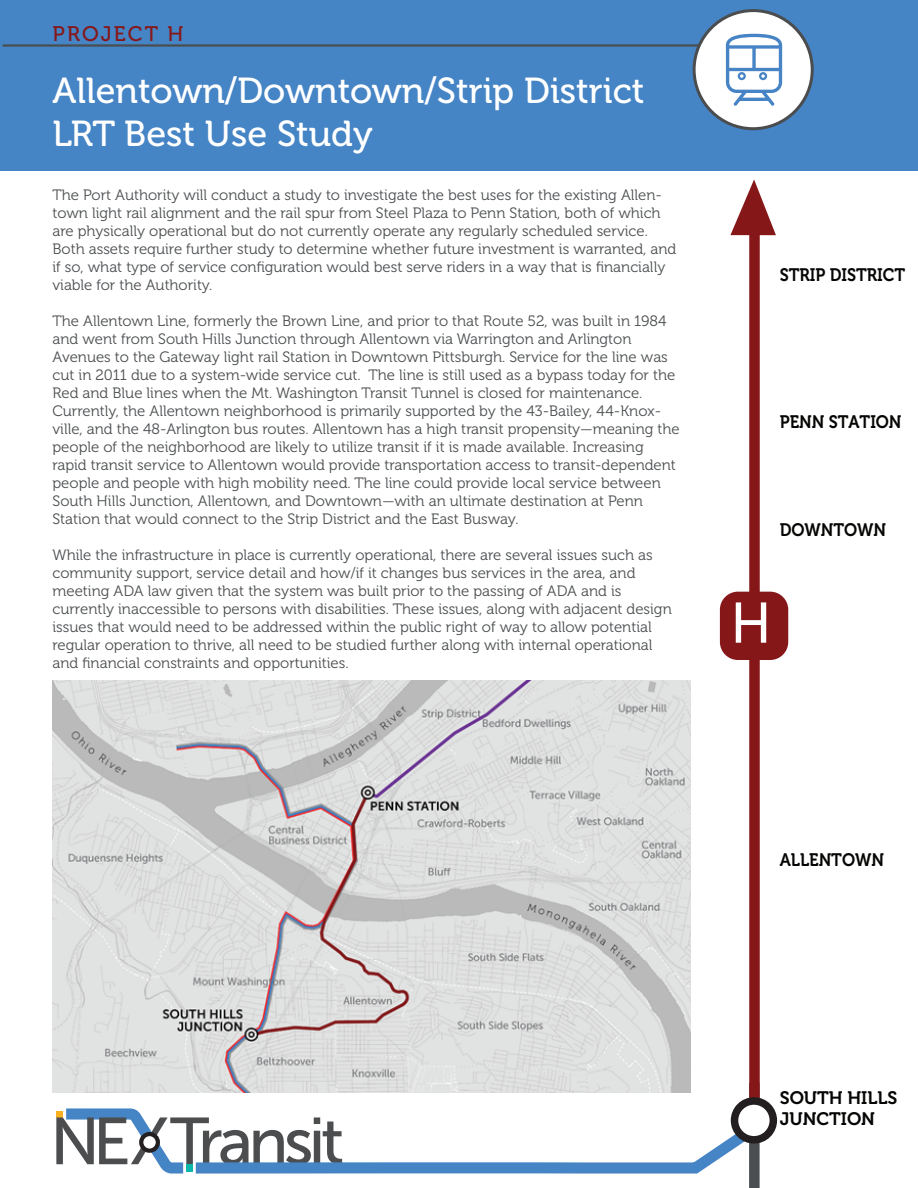
<style>
.page{position:relative;width:918px;height:1188px;background:#fff}
.page>*{position:absolute;margin:0;border:0;box-sizing:border-box;transform-origin:0 0}
.t1{font:57px "Museo Sans 500";color:#fff;scale:.95 1}
.t2{font:36px/43.2px "Museo 500";color:#fff}
.t3{font:21px "Museo 500";letter-spacing:.1em;color:#861719}
.t4{font:18px "Museo 700";letter-spacing:-.005em;color:#050504;scale:.92 1}
.t5{font:18px/21.6px "Museo 700";letter-spacing:-.005em;color:#050504}
.t6{font:15px/18px "Museo 300";color:#4b4e50}
</style>
<div class="page">
<div style="left:0;top:0;width:918px;height:170px;background:#4584c5"></div>
<svg style="left:56px;top:1102px;width:712px;height:72px"></svg>
<svg style="left:141px;top:1134px;width:17px;height:17px"></svg>
<div style="left:139px;top:1132px;width:21px;height:21px;border:4px solid #231f20;border-radius:50%"></div>
<div style="left:749px;top:1083px;width:11px;height:105px;background:#4b4e50"></div>
<div style="left:749px;top:223px;width:11px;height:893px;background:#861719"></div>
<div style="left:735px;top:1101px;width:38px;height:39px;background:#fff;border-radius:50%"></div>
<div style="left:731px;top:1097px;width:46px;height:47px;border:8px solid #231f20;border-radius:50%"></div>
<div style="left:720px;top:592px;width:68px;height:68px;background:#861719;border-radius:18px"></div>
<hr style="left:3px;top:44px;width:703px;height:3px;background:#4b4e50">
<svg style="left:730px;top:179px;width:46px;height:56px"></svg>
<div style="left:694px;top:11px;width:118px;height:118px;background:#fff;border-radius:50%"></div>
<div style="left:693px;top:9px;width:121px;height:121px;border:3px solid #4b4c4d;border-radius:50%"></div>
<svg style="left:726px;top:34px;width:56px;height:72px"></svg>
<img style="left:52px;top:680px;width:639px;height:413px">
<h3 class="t3" style="left:52px;top:22px;width:133px">PROJECT H</h3>
<h2 class="t2" style="left:52px;top:69px;width:594px">Allentown/Downtown/Strip District<br>LRT Best Use Study</h2>
<p class="t6" style="left:52px;top:186px;width:625px">The Port Authority will conduct a study to investigate the best uses for the existing Allen&shy;town light rail alignment and the rail spur from Steel Plaza to Penn Station, both of which are physically operational but do not currently operate any regularly scheduled service.<br>Both assets require further study to determine whether future investment is warranted, and if so, what type of service configuration would best serve riders in a way that is financially viable for the Authority.</p>
<p class="t6" style="left:52px;top:312px;width:629px">The Allentown Line, formerly the Brown Line, and prior to that Route 52, was built in 1984 and went from South Hills Junction through Allentown via Warrington and Arlington Avenues to the Gateway light rail Station in Downtown Pittsburgh. Service for the line was cut in 2011 due to a system-wide service cut. The line is still used as a bypass today for the Red and Blue lines when the Mt. Washington Transit Tunnel is closed for maintenance.<br>Currently, the Allentown neighborhood is primarily supported by the 43-Bailey, 44-Knox&shy;ville, and the 48-Arlington bus routes. Allentown has a high transit propensity—meaning the people of the neighborhood are likely to utilize transit if it is made available. Increasing rapid transit service to Allentown would provide transportation access to transit-dependent people and people with high mobility need. The line could provide local service between South Hills Junction, Allentown, and Downtown—with an ultimate destination at Penn Station that would connect to the Strip District and the East Busway.</p>
<p class="t6" style="left:52px;top:546px;width:621px">While the infrastructure in place is currently operational, there are several issues such as community support, service detail and how/if it changes bus services in the area, and meeting ADA law given that the system was built prior to the passing of ADA and is currently inaccessible to persons with disabilities. These issues, along with adjacent design issues that would need to be addressed within the public right of way to allow potential regular operation to thrive, all need to be studied further along with internal operational and financial constraints and opportunities.</p>
<p class="t4" style="left:780px;top:265px;width:138px">STRIP DISTRICT</p>
<p class="t4" style="left:780px;top:412px;width:134px">PENN STATION</p>
<p class="t4" style="left:780px;top:520px;width:117px">DOWNTOWN</p>
<h1 class="t1" style="left:731px;top:592px;width:44px">H</h1>
<p class="t4" style="left:780px;top:849px;width:115px">ALLENTOWN</p>
<p class="t5" style="left:780px;top:1087px;width:119px">SOUTH HILLS<br>JUNCTION</p>
</div>
